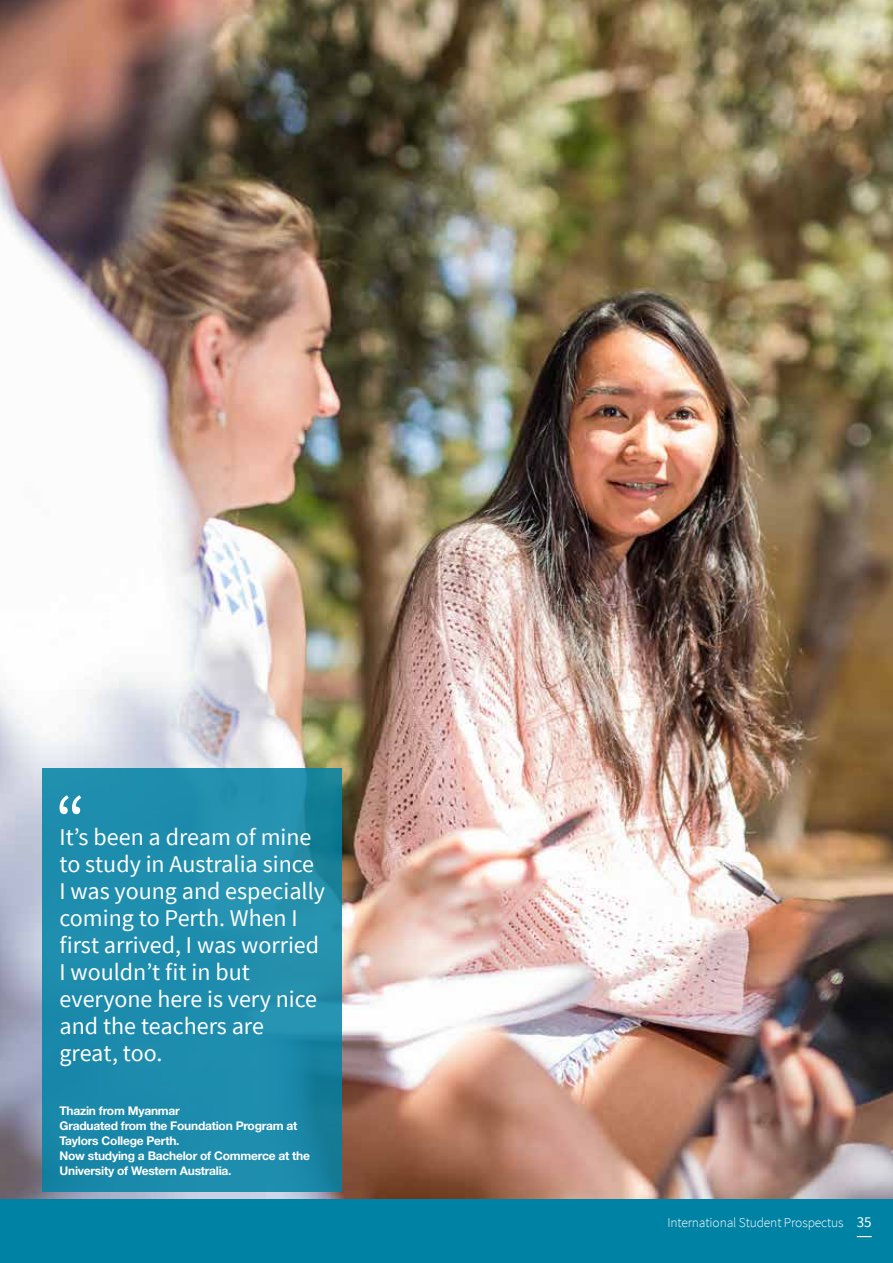
<style>
.page{position:relative;width:893px;height:1263px;background:#fff}
.page>*{position:absolute;margin:0;border:0;box-sizing:border-box;transform-origin:0 0}
.t1{font:24px/27px "Source Sans Pro";color:#fff}
.t2{font:300 13.5px "Source Sans Pro";letter-spacing:-.01em;color:#fff}
.t3{font:700 12px/15px "Helvetica Neue LT Std";letter-spacing:-.02em;color:#fff}
.s1{font-weight:400;font-size:15px}
</style>
<div class="page">
<img style="left:0;top:0;width:893px;height:1199px">
<svg style="left:43px;top:769px;width:299px;height:423px;fill:#1e8dad"></svg>
<svg style="left:60px;top:795px;width:21px;height:19px"></svg>
<div style="left:0;top:1199px;width:893px;height:64px;background:#0082a5"></div>
<svg style="left:857px;top:1236px;width:15px;height:1px"></svg>
<p class="t1" style="left:60px;top:824px;width:267px">It’s been a dream of mine to study in Australia since<br>I was young and especially coming to Perth. When I first arrived, I was worried<br>I wouldn’t fit in but everyone here is very nice and the teachers are great, too.</p>
<p class="t3" style="left:60px;top:1103px;width:252px">Thazin from Myanmar<br>Graduated from the Foundation Program at<br>Taylors College Perth.<br>Now studying a Bachelor of Commerce at the<br>University of Western Australia.</p>
<p class="t2" style="left:667px;top:1215px;width:206px">International Student Prospectus <span class="s1">35</span></p>
</div>
